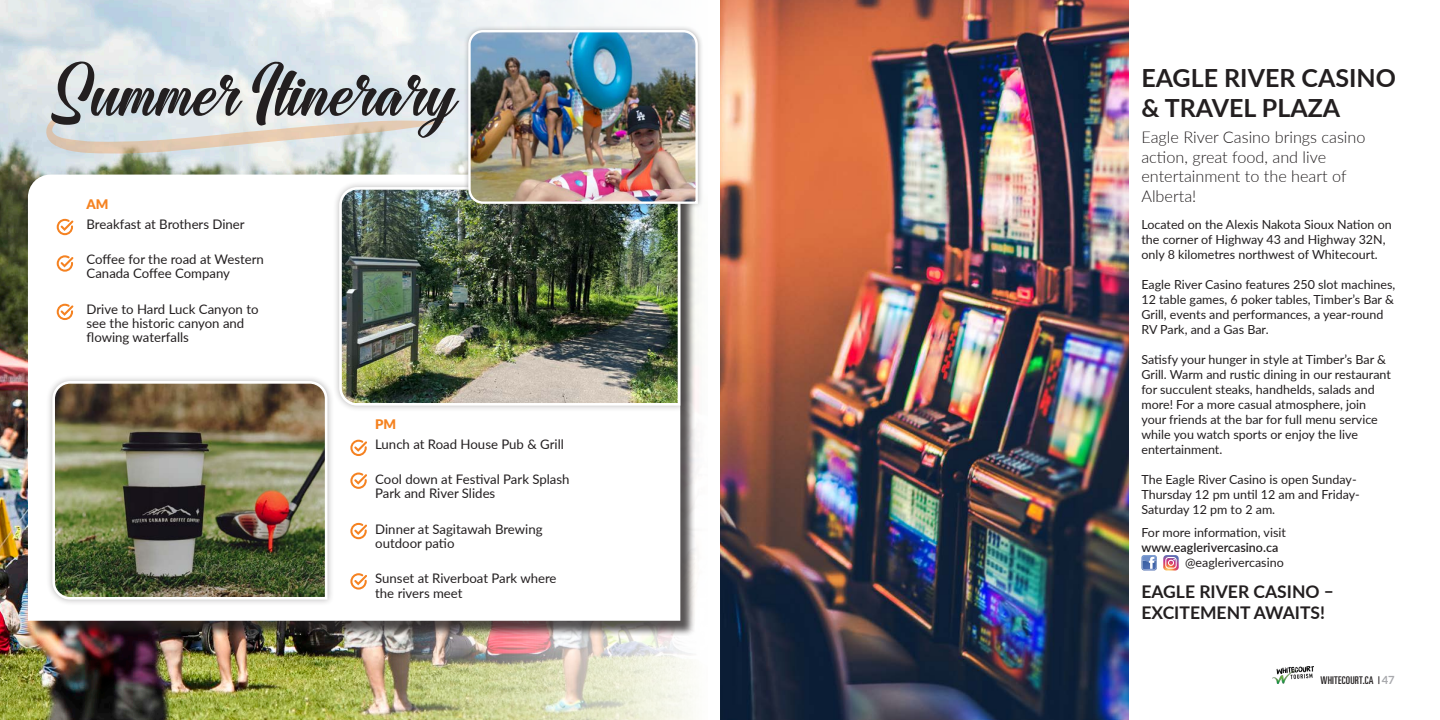
<style>
.page{position:relative;width:1440px;height:720px;background:#fff}
.page>*{position:absolute;margin:0;border:0;box-sizing:border-box;transform-origin:0 0}
.t1{font:60px "Jodie Garland";color:#231f20}
.t2{font:700 25px/30px "Lato";color:#231f20}
.t3{font:700 17.5px/21px "Lato";color:#231f20}
.t4{font:300 16.25px/19.5px "Lato";color:#231f20}
.t5{font:13.25px/14.4px "Lato";color:#231f20}
.t6{font:900 13.25px "Lato";color:#f58220}
.t7{font:12.5px/15px "Lato";color:#231f20}
.t8{font:600 12.5px "Lato";color:#231f20}
.t9{font:ultra-condensed 10.62px "Univers LT Std";letter-spacing:.025em;color:#231f20}
.s1{font-family:"Lato";font-weight:700;font-stretch:normal;font-size:11.25px;color:#a8a9ad}
</style>
<div class="page">
<img style="left:1273px;top:666px;width:41px;height:18px">
<img style="left:0;top:0;width:696px;height:720px">
<img style="left:720px;top:0;width:409px;height:720px">
<svg style="left:1141px;top:555px;width:16px;height:16px"></svg>
<svg style="left:1163px;top:555px;width:16px;height:16px"></svg>
<div style="left:30px;top:176px;width:666px;height:460px;background:#231f20;opacity:.75"></div>
<svg style="left:28px;top:175px;width:652px;height:446px"></svg>
<div style="left:332px;top:180px;width:355px;height:233px;background:#231f20;opacity:.33"></div>
<img style="left:338px;top:186px;width:344px;height:221px">
<div style="left:46px;top:374px;width:288px;height:233px;background:#231f20;opacity:.33"></div>
<img style="left:51px;top:380px;width:278px;height:221px">
<div style="left:463px;top:25px;width:240px;height:184px;background:#231f20;opacity:.33"></div>
<img style="left:467px;top:29px;width:232px;height:176px">
<svg style="left:57px;top:219px;width:16px;height:16px"></svg>
<svg style="left:350px;top:440px;width:17px;height:16px"></svg>
<svg style="left:350px;top:473px;width:17px;height:16px"></svg>
<svg style="left:350px;top:523px;width:17px;height:16px"></svg>
<svg style="left:350px;top:573px;width:17px;height:17px"></svg>
<svg style="left:57px;top:255px;width:16px;height:17px"></svg>
<svg style="left:57px;top:304px;width:16px;height:16px"></svg>
<svg style="left:45px;top:116px;width:402px;height:38px;background:#dddcd6"></svg>
<p class="t1" style="left:51px;top:49px;width:408px">Summer Itinerary</p>
<p class="t6" style="left:87px;top:194px;width:24px">AM</p>
<p class="t5" style="left:87px;top:216px;width:160px">Breakfast at Brothers Diner</p>
<p class="t5" style="left:87px;top:251px;width:179px">Coffee for the road at Western<br>Canada Coffee Company</p>
<p class="t5" style="left:87px;top:301px;width:173px">Drive to Hard Luck Canyon to see the historic canyon and flowing waterfalls</p>
<p class="t6" style="left:375px;top:414px;width:23px">PM</p>
<p class="t5" style="left:375px;top:436px;width:190px">Lunch at Road House Pub &amp; Grill</p>
<p class="t5" style="left:375px;top:471px;width:196px">Cool down at Festival Park Splash<br>Park and River Slides</p>
<p class="t5" style="left:375px;top:521px;width:169px">Dinner at Sagitawah Brewing outdoor patio</p>
<p class="t5" style="left:375px;top:571px;width:183px">Sunset at Riverboat Park where the rivers meet</p>
<p class="t2" style="left:1141px;top:61px;width:256px">EAGLE RIVER CASINO &amp; TRAVEL PLAZA</p>
<p class="t4" style="left:1141px;top:127px;width:226px">Eagle River Casino brings casino action, great food, and live entertainment to the heart of<br>Alberta!</p>
<p class="t7" style="left:1141px;top:217px;width:252px">Located on the Alexis Nakota Sioux Nation on the corner of Highway 43 and Highway 32N, only 8 kilometres northwest of Whitecourt.</p>
<p class="t7" style="left:1141px;top:277px;width:256px">Eagle River Casino features 250 slot machines, 12 table games, 6 poker tables, Timber’s Bar &amp; Grill, events and performances, a year-round RV Park, and a Gas Bar.</p>
<p class="t7" style="left:1141px;top:352px;width:251px">Satisfy your hunger in style at Timber’s Bar &amp; Grill. Warm and rustic dining in our restaurant for succulent steaks, handhelds, salads and more! For a more casual atmosphere, join your friends at the bar for full menu service while you watch sports or enjoy the live entertainment.</p>
<p class="t7" style="left:1141px;top:472px;width:220px">The Eagle River Casino is open Sunday-<br>Thursday 12 pm until 12 am and Friday-<br>Saturday 12 pm to 2 am.</p>
<p class="t7" style="left:1141px;top:524px;width:146px">For more information, visit</p>
<p class="t8" style="left:1141px;top:538px;width:138px">www.eaglerivercasino.ca</p>
<p class="t7" style="left:1185px;top:554px;width:100px">@eaglerivercasino</p>
<p class="t3" style="left:1141px;top:580px;width:194px">EAGLE RIVER CASINO –<br>EXCITEMENT AWAITS!</p>
<p class="t9" style="left:1320px;top:674px;width:76px">WHITECOURT.CA |<span class="s1">47</span></p>
</div>
